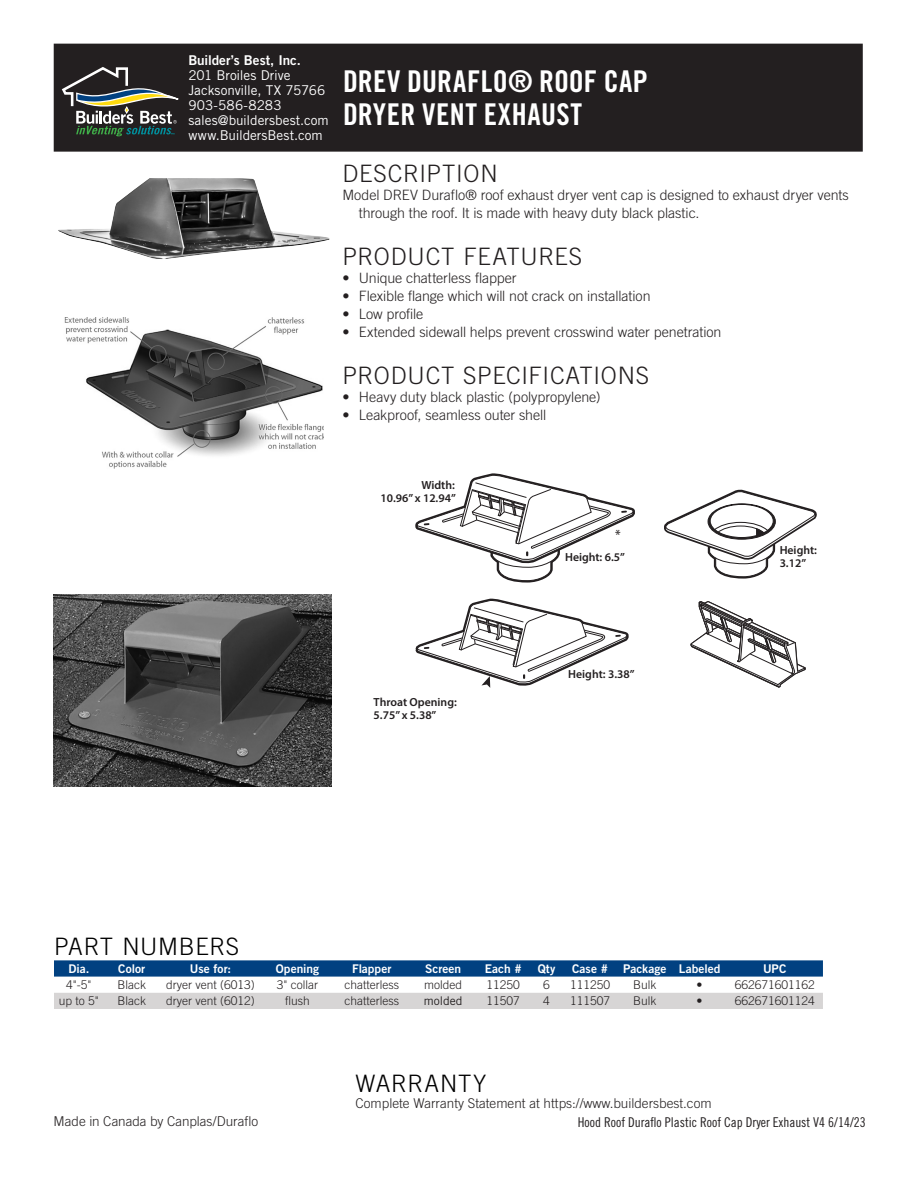
<style>
.page{position:relative;width:918px;height:1188px;background:#fff}
.page>*{position:absolute;margin:0;border:0;box-sizing:border-box;transform-origin:0 0}
.t1{font:30px "Trade Gothic LT Std Bd Cn 20";letter-spacing:.01em;color:#fff}
.part_specs{font:300 24px "Trade Gothic LT Std";letter-spacing:.03em;color:#231f20}
.t2{font:300 24px "Trade Gothic LT Std";letter-spacing:.025em;color:#000}
.t3{font:15px "Myriad Pro";color:#231f20;scale:.9 1}
.part_specs-2{font:300 14.25px/18px "Trade Gothic LT Std";letter-spacing:-.005em;color:#231f20}
.t4{font:13.5px "Trade Gothic LT Std";color:#fff}
.part_specs-3{font:300 13.5px "Trade Gothic LT Std";color:#231f20}
.t5{font:13.5px "Trade Gothic LT Std Cn 18";color:#231f20}
.t6{font:13.5px "Trade Gothic LT Std Bd 2";letter-spacing:-.005em;color:#fff}
.t7{font:300 12px "Trade Gothic LT Std";color:#231f20}
.Table_Header_Paragra{font:12px "Trade Gothic LT Std Bd 2";letter-spacing:.005em;color:#fff}
.t8{font:12px "Trade Gothic LT Std";color:#231f20}
.t9{font:600 11.7px/12.9px "Myriad Pro";color:#231f20}
</style>
<div class="page">
<div style="left:54px;top:44px;width:808px;height:107px;background:#231f20"></div>
<div style="left:54px;top:44px;width:809px;height:108px;border:2px solid #231f20"></div>
<svg style="left:62px;top:67px;width:117px;height:69px"></svg>
<img style="left:64px;top:318px;width:260px;height:151px">
<img style="left:54px;top:594px;width:278px;height:192px">
<svg style="left:54px;top:960px;width:769px;height:17px;background:#0c4986"></svg>
<div style="left:54px;top:993px;width:769px;height:16px;background:#d7d5d5"></div>
<img style="left:58px;top:178px;width:271px;height:81px">
<svg style="left:415px;top:473px;width:220px;height:110px"></svg>
<svg style="left:664px;top:490px;width:153px;height:89px"></svg>
<svg style="left:690px;top:601px;width:116px;height:87px"></svg>
<svg style="left:416px;top:599px;width:213px;height:89px"></svg>
<p class="t6" style="left:188px;top:52px;width:114px">Builder’s Best, Inc.</p>
<p class="t4" style="left:188px;top:67px;width:104px">201 Broiles Drive</p>
<p class="t4" style="left:188px;top:82px;width:138px">Jacksonville, TX 75766</p>
<p class="t4" style="left:188px;top:97px;width:95px">903-586-8283</p>
<p class="t4" style="left:188px;top:112px;width:142px">sales@buildersbest.com</p>
<p class="t4" style="left:188px;top:127px;width:136px">www.BuildersBest.com</p>
<p class="t1" style="left:343px;top:63px;width:306px">DREV DURAFLO® ROOF CAP</p>
<p class="t1" style="left:343px;top:96px;width:241px">DRYER VENT EXHAUST</p>
<p class="part_specs" style="left:342px;top:160px;width:157px">DESCRIPTION</p>
<p class="part_specs-2" style="left:359px;top:186px;width:492px;text-indent:-16px">Model DREV Duraflo® roof exhaust dryer vent cap is designed to exhaust dryer vents through the roof. It is made with heavy duty black plastic.</p>
<p class="part_specs" style="left:342px;top:243px;width:241px">PRODUCT FEATURES</p>
<p class="part_specs-2" style="left:342px;top:269px;width:176px">• Unique chatterless flapper</p>
<p class="part_specs-2" style="left:342px;top:287px;width:310px">• Flexible flange which will not crack on installation</p>
<p class="part_specs-2" style="left:342px;top:305px;width:83px">• Low profile</p>
<p class="part_specs-2" style="left:342px;top:323px;width:381px">• Extended sidewall helps prevent crosswind water penetration</p>
<p class="part_specs" style="left:342px;top:361px;width:308px">PRODUCT SPECIFICATIONS</p>
<p class="part_specs-2" style="left:342px;top:388px;width:260px">• Heavy duty black plastic (polypropylene)</p>
<p class="part_specs-2" style="left:342px;top:406px;width:205px">• Leakproof, seamless outer shell</p>
<p class="t9" style="left:380px;top:478px;width:77px;text-align:right">Width:<br>10.96” x 12.94”</p>
<p class="t3" style="left:615px;top:525px;width:8px">*</p>
<p class="t9" style="left:565px;top:550px;width:61px">Height: 6.5”</p>
<p class="t9" style="left:780px;top:543px;width:39px">Height:<br>3.12”</p>
<p class="t9" style="left:374px;top:696px;width:85px">Throat Opening:<br>5.75” x 5.38”</p>
<p class="t9" style="left:568px;top:668px;width:68px">Height: 3.38”</p>
<p class="t2" style="left:54px;top:933px;width:187px">PART NUMBERS</p>
<p class="Table_Header_Paragra" style="left:68px;top:961px;width:22px">Dia.</p>
<p class="Table_Header_Paragra" style="left:118px;top:961px;width:29px">Color</p>
<p class="Table_Header_Paragra" style="left:190px;top:961px;width:43px">Use for:</p>
<p class="Table_Header_Paragra" style="left:276px;top:961px;width:45px">Opening</p>
<p class="Table_Header_Paragra" style="left:352px;top:961px;width:41px">Flapper</p>
<p class="Table_Header_Paragra" style="left:425px;top:961px;width:38px">Screen</p>
<p class="Table_Header_Paragra" style="left:485px;top:961px;width:39px">Each #</p>
<p class="Table_Header_Paragra" style="left:538px;top:961px;width:19px">Qty</p>
<p class="Table_Header_Paragra" style="left:572px;top:961px;width:37px">Case #</p>
<p class="Table_Header_Paragra" style="left:623px;top:961px;width:45px">Package</p>
<p class="Table_Header_Paragra" style="left:679px;top:961px;width:43px">Labeled</p>
<p class="Table_Header_Paragra" style="left:763px;top:961px;width:25px">UPC</p>
<p class="t7" style="left:66px;top:977px;width:27px">4"-5"</p>
<p class="t7" style="left:117px;top:977px;width:30px">Black</p>
<p class="t7" style="left:166px;top:977px;width:90px">dryer vent (6013)</p>
<p class="t7" style="left:277px;top:977px;width:43px">3" collar</p>
<p class="t7" style="left:344px;top:977px;width:56px">chatterless</p>
<p class="t7" style="left:424px;top:977px;width:40px">molded</p>
<p class="t7" style="left:487px;top:977px;width:35px">11250</p>
<p class="t7" style="left:543px;top:977px;width:8px">6</p>
<p class="t7" style="left:570px;top:977px;width:42px">111250</p>
<p class="t7" style="left:633px;top:977px;width:25px">Bulk</p>
<p class="t7" style="left:697px;top:977px;width:7px">•</p>
<p class="t7" style="left:735px;top:977px;width:82px">662671601162</p>
<p class="t7" style="left:59px;top:994px;width:42px">up to 5"</p>
<p class="t7" style="left:117px;top:994px;width:30px">Black</p>
<p class="t7" style="left:166px;top:994px;width:90px">dryer vent (6012)</p>
<p class="t7" style="left:285px;top:994px;width:26px">flush</p>
<p class="t7" style="left:344px;top:994px;width:56px">chatterless</p>
<p class="t8" style="left:424px;top:993px;width:40px">molded</p>
<p class="t7" style="left:487px;top:994px;width:35px">11507</p>
<p class="t7" style="left:543px;top:994px;width:8px">4</p>
<p class="t7" style="left:570px;top:994px;width:42px">111507</p>
<p class="t7" style="left:633px;top:994px;width:25px">Bulk</p>
<p class="t7" style="left:697px;top:994px;width:7px">•</p>
<p class="t7" style="left:735px;top:994px;width:82px">662671601124</p>
<p class="part_specs-3" style="left:54px;top:1113px;width:206px">Made in Canada by Canplas/Duraflo</p>
<p class="t2" style="left:356px;top:1069px;width:132px">WARRANTY</p>
<p class="part_specs-3" style="left:356px;top:1095px;width:358px">Complete Warranty Statement at https://www.buildersbest.com</p>
<p class="t5" style="left:578px;top:1114px;width:289px">Hood Roof Duraflo Plastic Roof Cap Dryer Exhaust V4 6/14/23</p>
</div>
